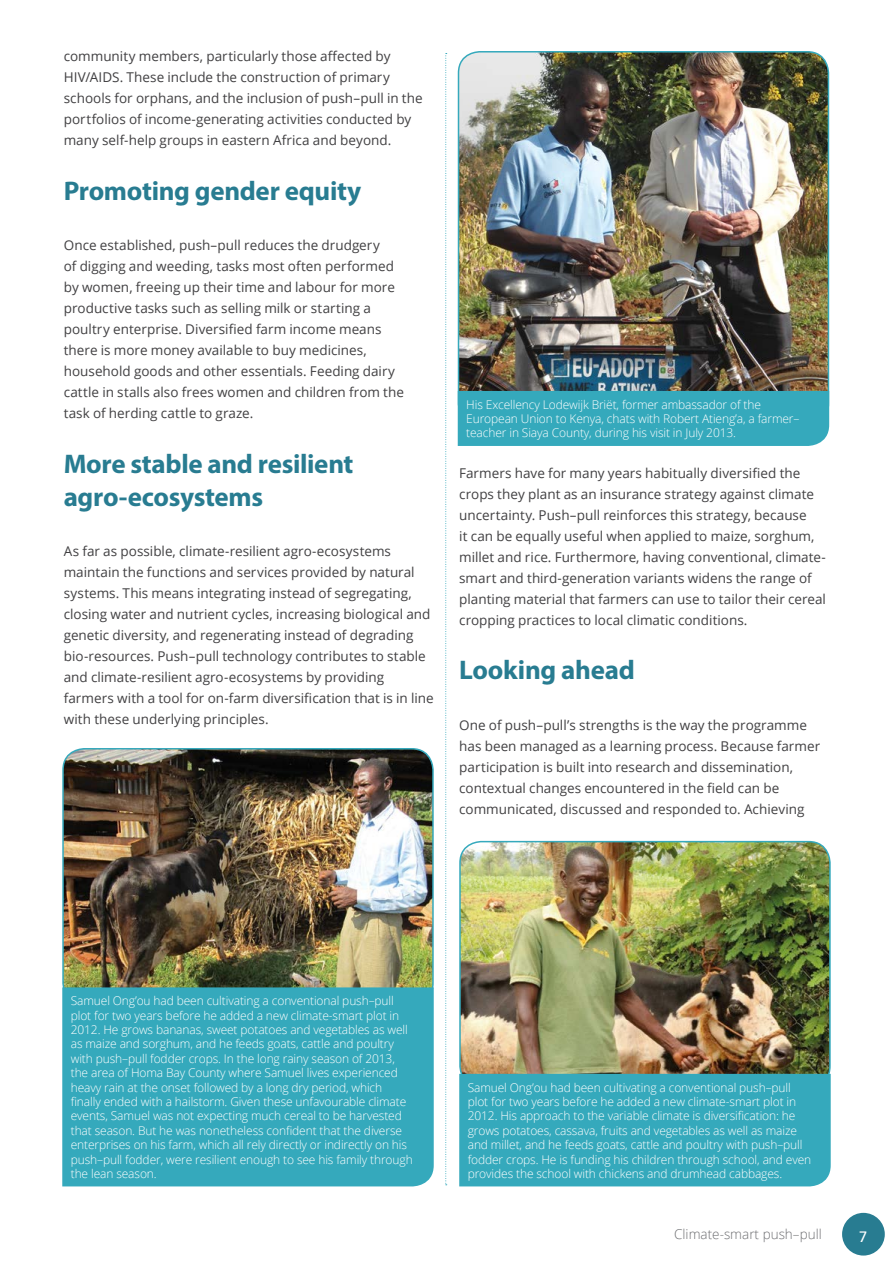
<style>
.page{position:relative;width:893px;height:1263px;background:#fff}
.page>*{position:absolute;margin:0;border:0;box-sizing:border-box;transform-origin:0 0}
.Heading_2{font:700 27px/33px "Myriad Pro";letter-spacing:-.015em;color:#287c91}
.t1{font:500 15px "Avenir";color:#fff}
.Body_Text{font:13.5px/21px "Open Sans";color:#414042}
.t2{font:300 13.5px "Open Sans";color:#6d6e71}
.t3{font:300 12px/14.4px "Open Sans";letter-spacing:-.01em;color:#fff}
</style>
<div class="page">
<div style="left:842px;top:1213px;width:43px;height:42px;background:#287c91;border-radius:50%"></div>
<img style="left:458px;top:52px;width:370px;height:339px">
<div style="left:458px;top:51px;width:371px;height:375px;border:2px solid #35a9bc;border-radius:21px"></div>
<div style="left:458px;top:391px;width:371px;height:55px;background:#35a9bc"></div>
<img style="left:64px;top:749px;width:367px;height:238px">
<div style="left:62px;top:748px;width:372px;height:257px;border:2px solid #35a9bc;border-radius:21px"></div>
<div style="left:62px;top:987px;width:372px;height:199px;background:#35a9bc"></div>
<img style="left:460px;top:842px;width:368px;height:232px">
<div style="left:459px;top:841px;width:372px;height:247px;border:2px solid #35a9bc;border-radius:21px"></div>
<div style="left:459px;top:1074px;width:372px;height:112px;background:#35a9bc"></div>
<svg style="left:445px;top:53px;width:2px;height:1132px"></svg>
<p class="Body_Text" style="left:64px;top:46px;width:360px">community members, particularly those affected by HIV/AIDS. These include the construction of primary schools for orphans, and the inclusion of push–pull in the portfolios of income-generating activities conducted by many self-help groups in eastern Africa and beyond.</p>
<p class="Heading_2" style="left:64px;top:173px;width:299px">Promoting gender equity</p>
<p class="Body_Text" style="left:64px;top:235px;width:342px">Once established, push–pull reduces the drudgery<br>of digging and weeding, tasks most often performed by women, freeing up their time and labour for more productive tasks such as selling milk or starting a poultry enterprise. Diversified farm income means there is more money available to buy medicines, household goods and other essentials. Feeding dairy cattle in stalls also frees women and children from the task of herding cattle to graze.</p>
<p class="Heading_2" style="left:64px;top:446px;width:291px">More stable and resilient agro-ecosystems</p>
<p class="Body_Text" style="left:64px;top:541px;width:371px">As far as possible, climate-resilient agro-ecosystems maintain the functions and services provided by natural systems. This means integrating instead of segregating, closing water and nutrient cycles, increasing biological and genetic diversity, and regenerating instead of degrading bio-resources. Push–pull technology contributes to stable and climate-resilient agro-ecosystems by providing farmers with a tool for on-farm diversification that is in line with these underlying principles.</p>
<p class="t3" style="left:466px;top:397px;width:335px">His Excellency Lodewijk Briët, former ambassador of the<br>European Union to Kenya, chats with Robert Atieng’a, a farmer– teacher in Siaya County, during his visit in July 2013.</p>
<p class="Body_Text" style="left:459px;top:462px;width:368px">Farmers have for many years habitually diversified the crops they plant as an insurance strategy against climate uncertainty. Push–pull reinforces this strategy, because<br>it can be equally useful when applied to maize, sorghum, millet and rice. Furthermore, having conventional, climate&shy;smart and third-generation variants widens the range of planting material that farmers can use to tailor their cereal cropping practices to local climatic conditions.</p>
<p class="Heading_2" style="left:459px;top:652px;width:177px">Looking ahead</p>
<p class="Body_Text" style="left:459px;top:714px;width:362px">One of push–pull’s strengths is the way the programme has been managed as a learning process. Because farmer participation is built into research and dissemination, contextual changes encountered in the field can be communicated, discussed and responded to. Achieving</p>
<p class="t3" style="left:71px;top:993px;width:325px">Samuel Ong’ou had been cultivating a conventional push–pull</p>
<p class="t3" style="left:71px;top:1008px;width:330px">plot for two years before he added a new climate-smart plot in</p>
<p class="t3" style="left:71px;top:1022px;width:338px">2012. He grows bananas, sweet potatoes and vegetables as well</p>
<p class="t3" style="left:71px;top:1036px;width:343px">as maize and sorghum, and he feeds goats, cattle and poultry with push–pull fodder crops. In the long rainy season of 2013, the area of Homa Bay County where Samuel lives experienced heavy rain at the onset followed by a long dry period, which finally ended with a hailstorm. Given these unfavourable climate events, Samuel was not expecting much cereal to be harvested that season. But he was nonetheless confident that the diverse enterprises on his farm, which all rely directly or indirectly on his push–pull fodder, were resilient enough to see his family through the lean season.</p>
<p class="t3" style="left:468px;top:1080px;width:345px">Samuel Ong’ou had been cultivating a conventional push–pull plot for two years before he added a new climate-smart plot in 2012. His approach to the variable climate is diversification: he grows potatoes, cassava, fruits and vegetables as well as maize and millet, and he feeds goats, cattle and poultry with push–pull fodder crops. He is funding his children through school, and even provides the school with chickens and drumhead cabbages.</p>
<p class="t2" style="left:674px;top:1225px;width:149px">Climate-smart push–pull</p>
<p class="t1" style="left:859px;top:1223px;width:10px">7</p>
</div>
